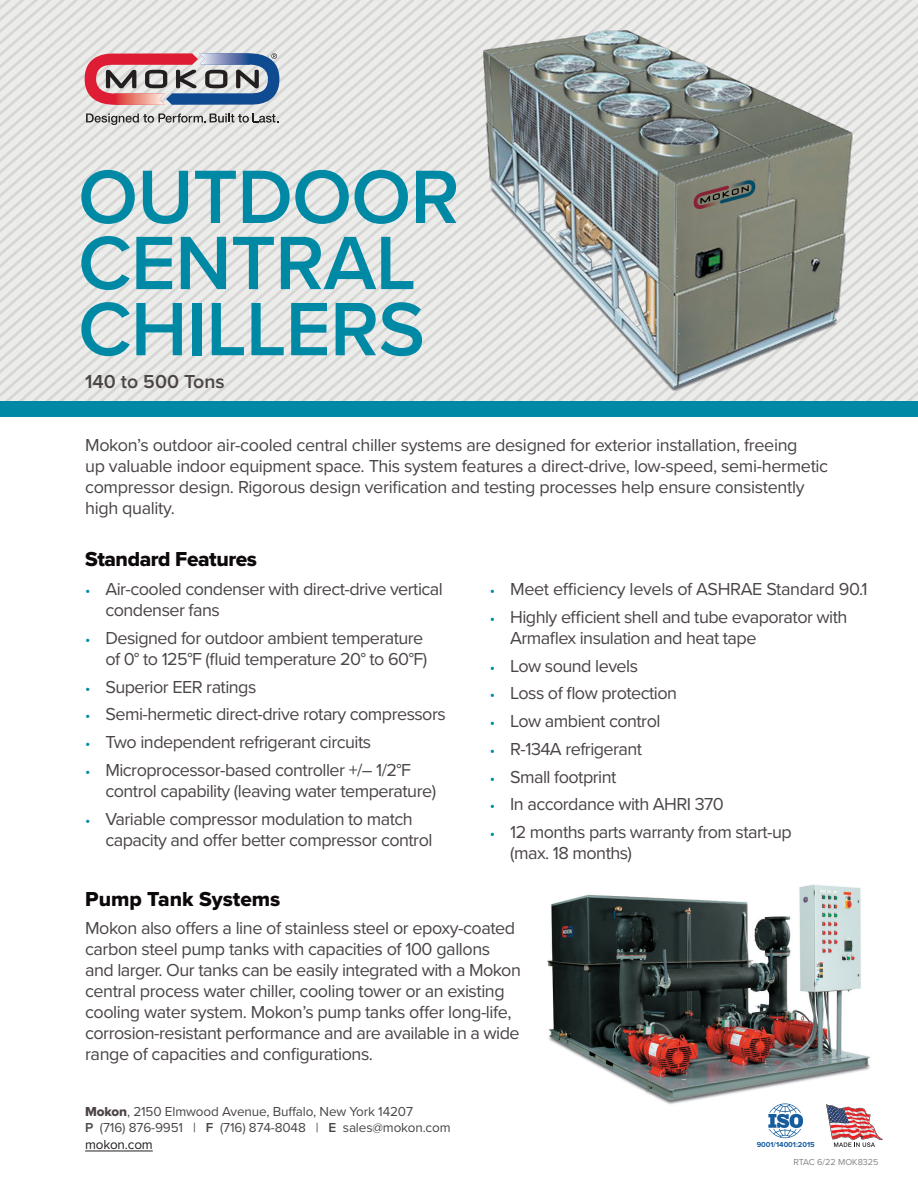
<style>
.page{position:relative;width:918px;height:1188px;background:#fff}
.page>*{position:absolute;margin:0;border:0;box-sizing:border-box;transform-origin:0 0}
.t1{font:600 78.3px/66.2px "Proxima Nova";letter-spacing:-.01em;color:#0089a5}
.t2{font:21px "Proxima Nova Extrabld";letter-spacing:-.02em;color:#0d090a}
.t3{font:21px "Proxima Nova Extrabld";color:#0d090a}
.t4{font:600 19.5px "Proxima Nova";color:#4b4545}
.t5{font:18px/21px "Proxima Nova";letter-spacing:-.03em;color:#4b4545}
.t6{font:13.5px "Proxima Nova";letter-spacing:-.01em;color:#4b4545}
.t7{font:13.5px "Proxima Nova";letter-spacing:-.01em;color:#231f20}
.t8{font:9px "Proxima Nova";color:#888484}
.t9{font:700 7.5px "Proxima Nova";color:#175d9e}
.s1{font-size:15px;color:#0089a5}
.s2{font-family:"Proxima Nova Extrabld"}
.s3{font-weight:600}
</style>
<div class="page">
<svg style="left:368px;top:0;width:26px;height:401px;background:#e5e5e3"></svg>
<svg style="left:279px;top:0;width:89px;height:401px;background:#e5e5e3"></svg>
<svg style="left:902px;top:0;width:16px;height:401px;background:#e5e5e3"></svg>
<div style="left:0;top:401px;width:918px;height:16px;background:#0089a5"></div>
<svg style="left:0;top:0;width:279px;height:401px;background:#dedbdb"></svg>
<img style="left:394px;top:0;width:508px;height:401px">
<img style="left:547px;top:885px;width:323px;height:236px">
<svg style="left:768px;top:1103px;width:35px;height:36px"></svg>
<svg style="left:826px;top:1104px;width:57px;height:43px"></svg>
<hr style="left:85px;top:1151px;width:68px;height:1px;background:#231f20">
<p class="t1" style="left:78px;top:162px;width:383px">OUTDOOR<br>CENTRAL<br>CHILLERS</p>
<p class="t4" style="left:85px;top:367px;width:141px">140 to 500 Tons</p>
<p class="t5" style="left:85px;top:434px;width:745px">Mokon’s outdoor air-cooled central chiller systems are designed for exterior installation, freeing<br>up valuable indoor equipment space. This system features a direct-drive, low-speed, semi-hermetic compressor design. Rigorous design verification and testing processes help ensure consistently high quality.</p>
<p class="t2" style="left:85px;top:543px;width:173px">Standard Features</p>
<p class="t5" style="left:105px;top:578px;width:339px;text-indent:-20px"><span class="s1">•</span> Air-cooled condenser with direct-drive vertical condenser fans</p>
<p class="t5" style="left:85px;top:627px;width:344px;text-align:right"><span class="s1">•</span> Designed for outdoor ambient temperature of 0° to 125°F (fluid temperature 20° to 60°F)</p>
<p class="t5" style="left:85px;top:675px;width:173px"><span class="s1">•</span> Superior EER ratings</p>
<p class="t5" style="left:85px;top:703px;width:362px"><span class="s1">•</span> Semi-hermetic direct-drive rotary compressors</p>
<p class="t5" style="left:85px;top:731px;width:288px"><span class="s1">•</span> Two independent refrigerant circuits</p>
<p class="t5" style="left:105px;top:759px;width:332px;text-indent:-20px"><span class="s1">•</span> Microprocessor-based controller +/– 1/2°F control capability (leaving water temperature)</p>
<p class="t5" style="left:105px;top:807px;width:329px;text-indent:-20px"><span class="s1">•</span> Variable compressor modulation to match capacity and offer better compressor control</p>
<p class="t5" style="left:490px;top:578px;width:379px"><span class="s1">•</span> Meet efficiency levels of ASHRAE Standard 90.1</p>
<p class="t5" style="left:510px;top:606px;width:339px;text-indent:-20px"><span class="s1">•</span> Highly efficient shell and tube evaporator with<br>Armaflex insulation and heat tape</p>
<p class="t5" style="left:490px;top:654px;width:150px"><span class="s1">•</span> Low sound levels</p>
<p class="t5" style="left:490px;top:682px;width:189px"><span class="s1">•</span> Loss of flow protection</p>
<p class="t5" style="left:490px;top:710px;width:172px"><span class="s1">•</span> Low ambient control</p>
<p class="t5" style="left:490px;top:738px;width:154px"><span class="s1">•</span> R-134A refrigerant</p>
<p class="t5" style="left:490px;top:765px;width:128px"><span class="s1">•</span> Small footprint</p>
<p class="t5" style="left:490px;top:793px;width:236px"><span class="s1">•</span> In accordance with AHRI 370</p>
<p class="t5" style="left:510px;top:821px;width:283px;text-indent:-20px"><span class="s1">•</span> 12 months parts warranty from start-up (max. 18 months)</p>
<p class="t3" style="left:85px;top:883px;width:197px">Pump Tank Systems</p>
<p class="t5" style="left:85px;top:917px;width:437px">Mokon also offers a line of stainless steel or epoxy-coated carbon steel pump tanks with capacities of 100 gallons and larger. Our tanks can be easily integrated with a Mokon central process water chiller, cooling tower or an existing cooling water system. Mokon’s pump tanks offer long-life, corrosion-resistant performance and are available in a wide range of capacities and configurations.</p>
<p class="t6" style="left:85px;top:1101px;width:329px"><span class="s2">Mokon</span>, 2150 Elmwood Avenue, Buffalo, New York 14207</p>
<p class="t6" style="left:85px;top:1118px;width:367px"><span class="s3">P</span> (716) 876-9951 | <span class="s3">F</span> (716) 874-8048 | <span class="s3">E</span> sales@mokon.com</p>
<p class="t7" style="left:85px;top:1134px;width:69px">mokon.com</p>
<p class="t9" style="left:757px;top:1139px;width:60px">9001/14001:2015</p>
<p class="t8" style="left:793px;top:1155px;width:87px">RTAC 6/22 MOK8325</p>
</div>
